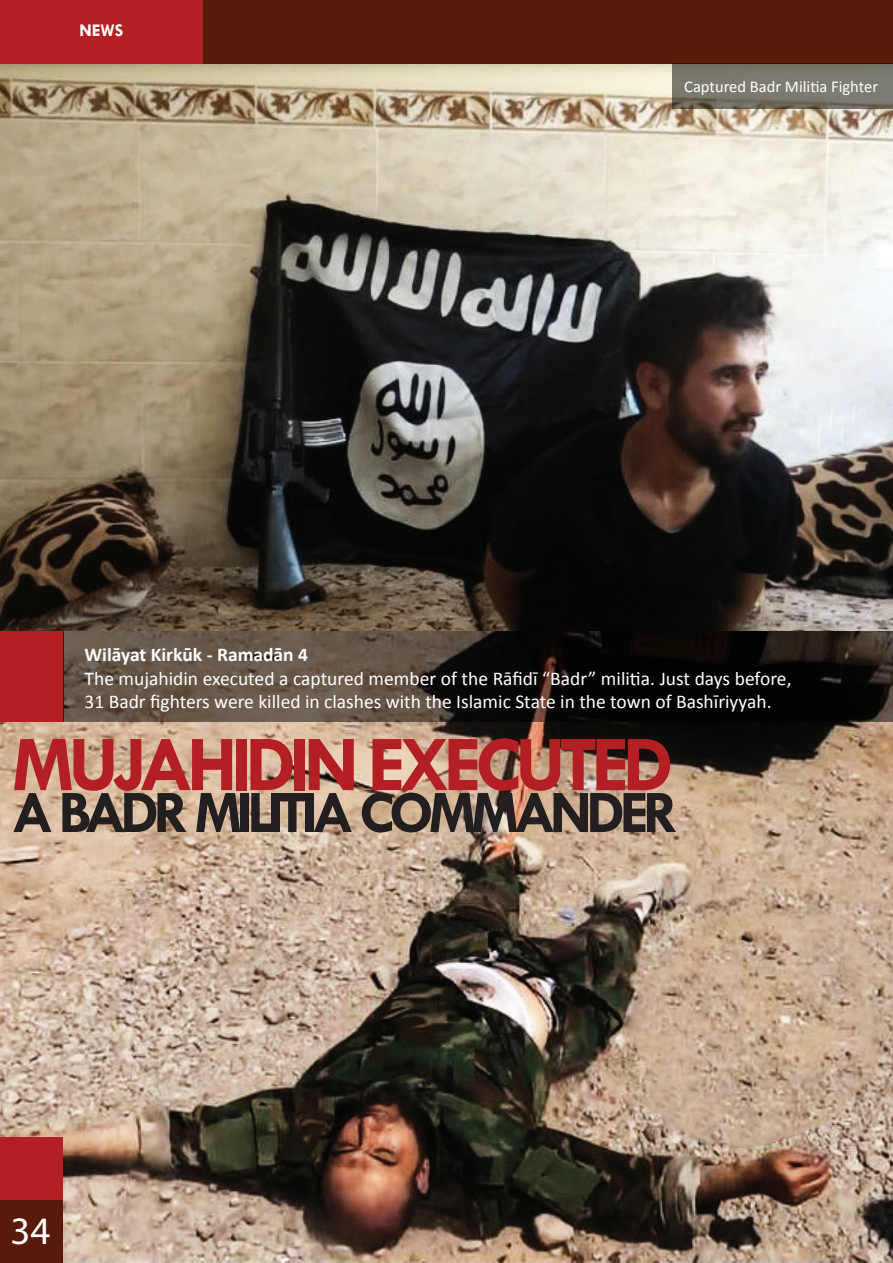
<style>
.page{position:relative;width:893px;height:1263px;background:#fff}
.page>*{position:absolute;margin:0;border:0;box-sizing:border-box;transform-origin:0 0}
.t1{font:700 79.65px "Tw Cen";letter-spacing:-.08em;color:#b31f23}
.t2{font:700 60.75px "Tw Cen";letter-spacing:-.09em;color:#231f20}
.t3{font:39px "Myriad Pro";color:#fff}
.t4{font:19.5px/23.4px "Calibri";color:#fff}
.t5{font:700 19.5px "Calibri";color:#fff}
.t6{font:700 18px "Tw Cen";color:#fff}
.t7{font:16.5px "Calibri";color:#fff}
</style>
<div class="page">
<img style="left:0;top:63px;width:892px;height:1199px">
<img style="left:892px;top:108px;width:1px;height:480px">
<img style="left:892px;top:783px;width:1px;height:480px">
<hr style="left:892px;top:0;width:1px;height:63px;background:#581b0b">
<div style="left:0;top:1200px;width:62px;height:63px;background:#581b0b"></div>
<div style="left:0;top:1137px;width:62px;height:63px;background:#b31f23"></div>
<div style="left:0;top:0;width:892px;height:63px;background:#581b0b"></div>
<div style="left:1px;top:632px;width:63px;height:90px;background:#b31f23"></div>
<svg style="left:64px;top:632px;width:829px;height:90px;background:#362d26"></svg>
<svg style="left:672px;top:63px;width:221px;height:45px;background:#767268"></svg>
<div style="left:0;top:0;width:203px;height:63px;background:#b31f23"></div>
<p class="t6" style="left:80px;top:19px;width:45px">NEWS</p>
<p class="t7" style="left:684px;top:76px;width:195px">Captured Badr Militia Fighter</p>
<p class="t5" style="left:85px;top:642px;width:225px">Wilāyat Kirkūk - Ramadān 4</p>
<p class="t4" style="left:85px;top:666px;width:708px">The mujahidin executed a captured member of the Rāfidī “Badr” militia. Just days before,<br>31 Badr fighters were killed in clashes with the Islamic State in the town of Bashīriyyah.</p>
<h1 class="t1" style="left:12px;top:717px;width:663px">MUJAHIDIN EXECUTED</h1>
<h2 class="t2" style="left:12px;top:776px;width:668px">A BADR MILITIA COMMANDER</h2>
<h3 class="t3" style="left:10px;top:1207px;width:42px">34</h3>
</div>
